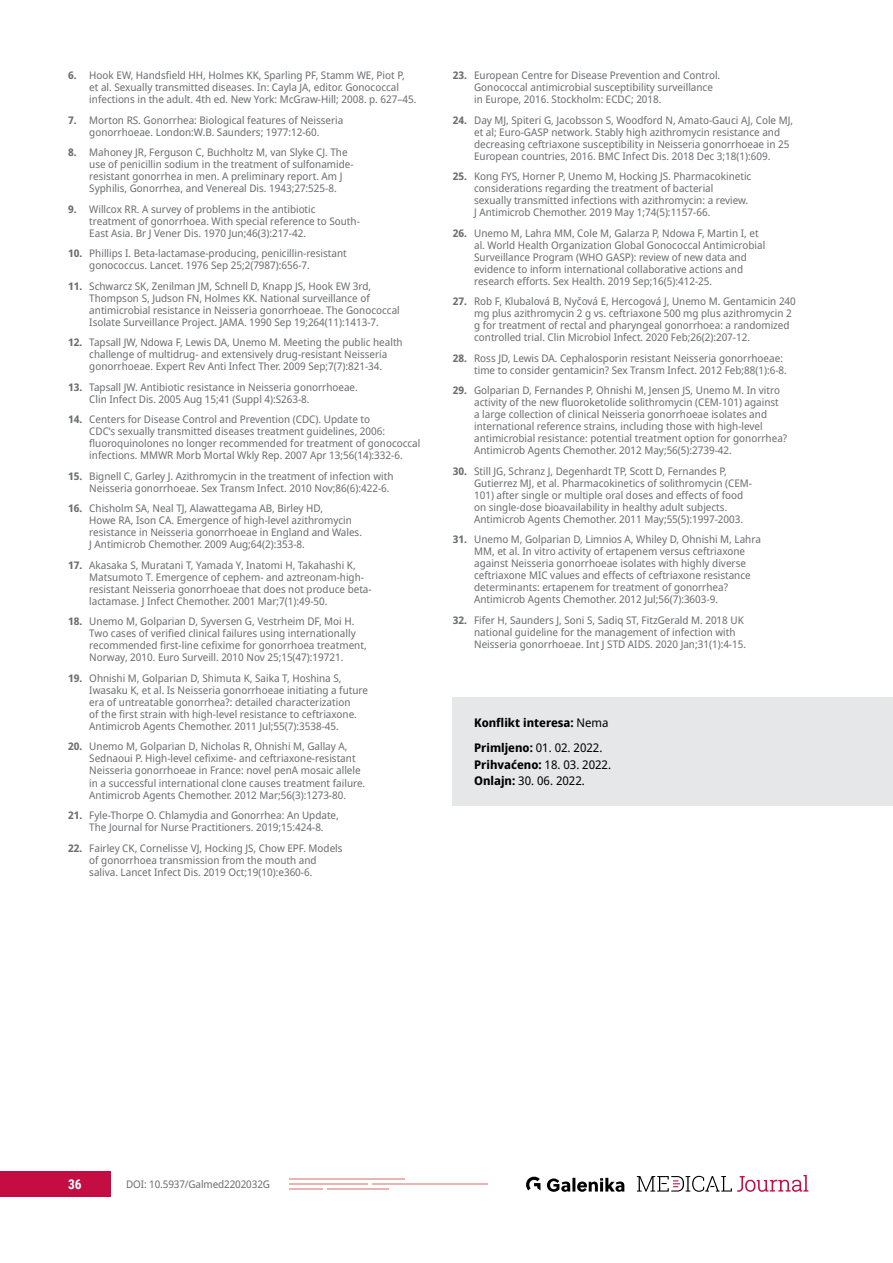
<style>
.page{position:relative;width:893px;height:1263px;background:#fff}
.page>*{position:absolute;margin:0;border:0;box-sizing:border-box;transform-origin:0 0}
.t1{font:700 13.5px "Roboto Condensed";color:#fff}
.t2{font:700 12px/25px "Noto Sans Display";color:#000}
.t3{font:12px/16.5px "Noto Sans Display";color:#000}
.t4{font:10.5px/12px "Noto Sans Display";color:#6d6e71}
.s1{font-weight:700}
.s2{font-weight:400}
</style>
<div class="page">
<svg style="left:526px;top:1175px;width:282px;height:17px"></svg>
<div style="left:0;top:1171px;width:111px;height:26px;background:#c40d42"></div>
<hr style="left:290px;top:1183px;width:78px;height:2px;background:#ebb4b0">
<hr style="left:372px;top:1183px;width:115px;height:2px;background:#ebb4b0">
<hr style="left:290px;top:1178px;width:115px;height:2px;background:#ebb4b0">
<hr style="left:290px;top:1188px;width:33px;height:1px;background:#ebb4b0">
<hr style="left:328px;top:1188px;width:61px;height:1px;background:#ebb4b0">
<div style="left:453px;top:697px;width:440px;height:51px;background:#e6e7e8"></div>
<div style="left:453px;top:722px;width:440px;height:84px;background:#e6e7e8"></div>
<p class="t4" style="left:89px;top:70px;width:329px;text-indent:-21px"><span class="s1">6.</span> Hook EW, Handsfield HH, Holmes KK, Sparling PF, Stamm WE, Piot P, et al. Sexually transmitted diseases. In: Cayla JA, editor. Gonococcal infections in the adult. 4th ed. New York: McGraw-Hill; 2008. p. 627–45.</p>
<p class="t4" style="left:68px;top:114px;width:277px;text-align:center"><span class="s1">7.</span> Morton RS. Gonorrhea: Biological features of Neisseria gonorrhoeae. London:W.B. Saunders; 1977:12-60.</p>
<p class="t4" style="left:89px;top:147px;width:266px;text-indent:-21px"><span class="s1">8.</span> Mahoney JR, Ferguson C, Buchholtz M, van Slyke CJ. The use of penicillin sodium in the treatment of sulfonamide&shy;resistant gonorrhea in men. A preliminary report. Am J Syphilis, Gonorrhea, and Venereal Dis. 1943;27:525-8.</p>
<p class="t4" style="left:89px;top:203px;width:272px;text-indent:-21px"><span class="s1">9.</span> Willcox RR. A survey of problems in the antibiotic treatment of gonorrhoea. With special reference to South-<br>East Asia. Br J Vener Dis. 1970 Jun;46(3):217-42.</p>
<p class="t4" style="left:89px;top:248px;width:259px;text-indent:-21px"><span class="s1">10.</span> Phillips I. Beta-lactamase-producing, penicillin-resistant gonococcus. Lancet. 1976 Sep 25;2(7987):656-7.</p>
<p class="t4" style="left:89px;top:280px;width:312px;text-indent:-21px"><span class="s1">11.</span> Schwarcz SK, Zenilman JM, Schnell D, Knapp JS, Hook EW 3rd, Thompson S, Judson FN, Holmes KK. National surveillance of antimicrobial resistance in Neisseria gonorrhoeae. The Gonococcal Isolate Surveillance Project. JAMA. 1990 Sep 19;264(11):1413-7.</p>
<p class="t4" style="left:68px;top:337px;width:336px;text-align:center"><span class="s1">12.</span> Tapsall JW, Ndowa F, Lewis DA, Unemo M. Meeting the public health challenge of multidrug- and extensively drug-resistant Neisseria gonorrhoeae. Expert Rev Anti Infect Ther. 2009 Sep;7(7):821-34.</p>
<p class="t4" style="left:89px;top:381px;width:270px;text-indent:-21px"><span class="s1">13.</span> Tapsall JW. Antibiotic resistance in Neisseria gonorrhoeae.<br>Clin Infect Dis. 2005 Aug 15;41 (Suppl 4):S263-8.</p>
<p class="t4" style="left:89px;top:414px;width:333px;text-indent:-21px"><span class="s1">14.</span> Centers for Disease Control and Prevention (CDC). Update to<br>CDC’s sexually transmitted diseases treatment guidelines, 2006: fluoroquinolones no longer recommended for treatment of gonococcal infections. MMWR Morb Mortal Wkly Rep. 2007 Apr 13;56(14):332-6.</p>
<p class="t4" style="left:89px;top:470px;width:306px;text-indent:-21px"><span class="s1">15.</span> Bignell C, Garley J. Azithromycin in the treatment of infection with<br>Neisseria gonorrhoeae. Sex Transm Infect. 2010 Nov;86(6):422-6.</p>
<p class="t4" style="left:89px;top:503px;width:274px;text-indent:-21px"><span class="s1">16.</span> Chisholm SA, Neal TJ, Alawattegama AB, Birley HD,<br>Howe RA, Ison CA. Emergence of high-level azithromycin resistance in Neisseria gonorrhoeae in England and Wales.<br>J Antimicrob Chemother. 2009 Aug;64(2):353-8.</p>
<p class="t4" style="left:89px;top:559px;width:284px;text-indent:-21px"><span class="s1">17.</span> Akasaka S, Muratani T, Yamada Y, Inatomi H, Takahashi K, Matsumoto T. Emergence of cephem- and aztreonam-high&shy;resistant Neisseria gonorrhoeae that does not produce beta&shy;lactamase. J Infect Chemother. 2001 Mar;7(1):49-50.</p>
<p class="t4" style="left:89px;top:616px;width:279px;text-indent:-21px"><span class="s1">18.</span> Unemo M, Golparian D, Syversen G, Vestrheim DF, Moi H.<br>Two cases of verified clinical failures using internationally recommended first-line cefixime for gonorrhoea treatment, Norway, 2010. Euro Surveill. 2010 Nov 25;15(47):19721.</p>
<p class="t4" style="left:89px;top:672px;width:280px;text-indent:-21px"><span class="s1">19.</span> Ohnishi M, Golparian D, Shimuta K, Saika T, Hoshina S, Iwasaku K, et al. Is Neisseria gonorrhoeae initiating a future era of untreatable gonorrhea?: detailed characterization<br>of the first strain with high-level resistance to ceftriaxone.<br>Antimicrob Agents Chemother. 2011 Jul;55(7):3538-45.</p>
<p class="t4" style="left:89px;top:741px;width:277px;text-indent:-21px"><span class="s1">20.</span> Unemo M, Golparian D, Nicholas R, Ohnishi M, Gallay A, Sednaoui P. High-level cefixime- and ceftriaxone-resistant Neisseria gonorrhoeae in France: novel penA mosaic allele in a successful international clone causes treatment failure.<br>Antimicrob Agents Chemother. 2012 Mar;56(3):1273-80.</p>
<p class="t4" style="left:68px;top:809px;width:272px;text-align:center"><span class="s1">21.</span> Fyle-Thorpe O. Chlamydia and Gonorrhea: An Update,<br>The Journal for Nurse Practitioners. 2019;15:424-8.</p>
<p class="t4" style="left:89px;top:842px;width:255px;text-indent:-21px"><span class="s1">22.</span> Fairley CK, Cornelisse VJ, Hocking JS, Chow EPF. Models of gonorrhoea transmission from the mouth and saliva. Lancet Infect Dis. 2019 Oct;19(10):e360-6.</p>
<p class="t4" style="left:474px;top:70px;width:248px;text-indent:-21px"><span class="s1">23.</span> European Centre for Disease Prevention and Control.<br>Gonococcal antimicrobial susceptibility surveillance in Europe, 2016. Stockholm: ECDC; 2018.</p>
<p class="t4" style="left:474px;top:114px;width:320px;text-indent:-21px"><span class="s1">24.</span> Day MJ, Spiteri G, Jacobsson S, Woodford N, Amato-Gauci AJ, Cole MJ, et al; Euro-GASP network. Stably high azithromycin resistance and decreasing ceftriaxone susceptibility in Neisseria gonorrhoeae in 25<br>European countries, 2016. BMC Infect Dis. 2018 Dec 3;18(1):609.</p>
<p class="t4" style="left:474px;top:171px;width:279px;text-indent:-21px"><span class="s1">25.</span> Kong FYS, Horner P, Unemo M, Hocking JS. Pharmacokinetic considerations regarding the treatment of bacterial sexually transmitted infections with azithromycin: a review.<br>J Antimicrob Chemother. 2019 May 1;74(5):1157-66.</p>
<p class="t4" style="left:474px;top:227px;width:293px;text-indent:-21px"><span class="s1">26.</span> Unemo M, Lahra MM, Cole M, Galarza P, Ndowa F, Martin I, et al. World Health Organization Global Gonococcal Antimicrobial Surveillance Program (WHO GASP): review of new data and evidence to inform international collaborative actions and research efforts. Sex Health. 2019 Sep;16(5):412-25.</p>
<p class="t4" style="left:474px;top:296px;width:323px;text-indent:-21px"><span class="s1">27.</span> Rob F, Klubalová B, Nyčová E, Hercogová J, Unemo M. Gentamicin 240 mg plus azithromycin 2 g vs. ceftriaxone 500 mg plus azithromycin 2 g for treatment of rectal and pharyngeal gonorrhoea: a randomized controlled trial. Clin Microbiol Infect. 2020 Feb;26(2):207-12.</p>
<p class="t4" style="left:474px;top:352px;width:314px;text-indent:-21px"><span class="s1">28.</span> Ross JD, Lewis DA. Cephalosporin resistant Neisseria gonorrhoeae: time to consider gentamicin? Sex Transm Infect. 2012 Feb;88(1):6-8.</p>
<p class="t4" style="left:474px;top:385px;width:315px;text-indent:-21px"><span class="s1">29.</span> Golparian D, Fernandes P, Ohnishi M, Jensen JS, Unemo M. In vitro activity of the new fluoroketolide solithromycin (CEM-101) against<br>a large collection of clinical Neisseria gonorrhoeae isolates and international reference strains, including those with high-level antimicrobial resistance: potential treatment option for gonorrhea?<br>Antimicrob Agents Chemother. 2012 May;56(5):2739-42.</p>
<p class="t4" style="left:474px;top:465px;width:279px;text-indent:-21px"><span class="s1">30.</span> Still JG, Schranz J, Degenhardt TP, Scott D, Fernandes P, Gutierrez MJ, et al. Pharmacokinetics of solithromycin (CEM-101) after single or multiple oral doses and effects of food on single-dose bioavailability in healthy adult subjects.<br>Antimicrob Agents Chemother. 2011 May;55(5):1997-2003.</p>
<p class="t4" style="left:474px;top:534px;width:288px;text-indent:-21px"><span class="s1">31.</span> Unemo M, Golparian D, Limnios A, Whiley D, Ohnishi M, Lahra MM, et al. In vitro activity of ertapenem versus ceftriaxone against Neisseria gonorrhoeae isolates with highly diverse ceftriaxone MIC values and effects of ceftriaxone resistance determinants: ertapenem for treatment of gonorrhea?<br>Antimicrob Agents Chemother. 2012 Jul;56(7):3603-9.</p>
<p class="t4" style="left:474px;top:614px;width:273px;text-indent:-21px"><span class="s1">32.</span> Fifer H, Saunders J, Soni S, Sadiq ST, FitzGerald M. 2018 UK national guideline for the management of infection with<br>Neisseria gonorrhoeae. Int J STD AIDS. 2020 Jan;31(1):4-15.</p>
<p class="t2" style="left:474px;top:711px;width:136px">Konflikt interesa: <span class="s2">Nema<br></span>Primljeno: <span class="s2">01. 02. 2022.</span></p>
<p class="t3" style="left:474px;top:756px;width:138px"><span class="s1">Prihvaćeno:</span> 18. 03. 2022.<br><span class="s1">Onlajn:</span> 30. 06. 2022.</p>
<p class="t1" style="left:68px;top:1175px;width:15px">36</p>
<p class="t4" style="left:126px;top:1178px;width:145px">DOI: 10.5937/Galmed2202032G</p>
</div>
